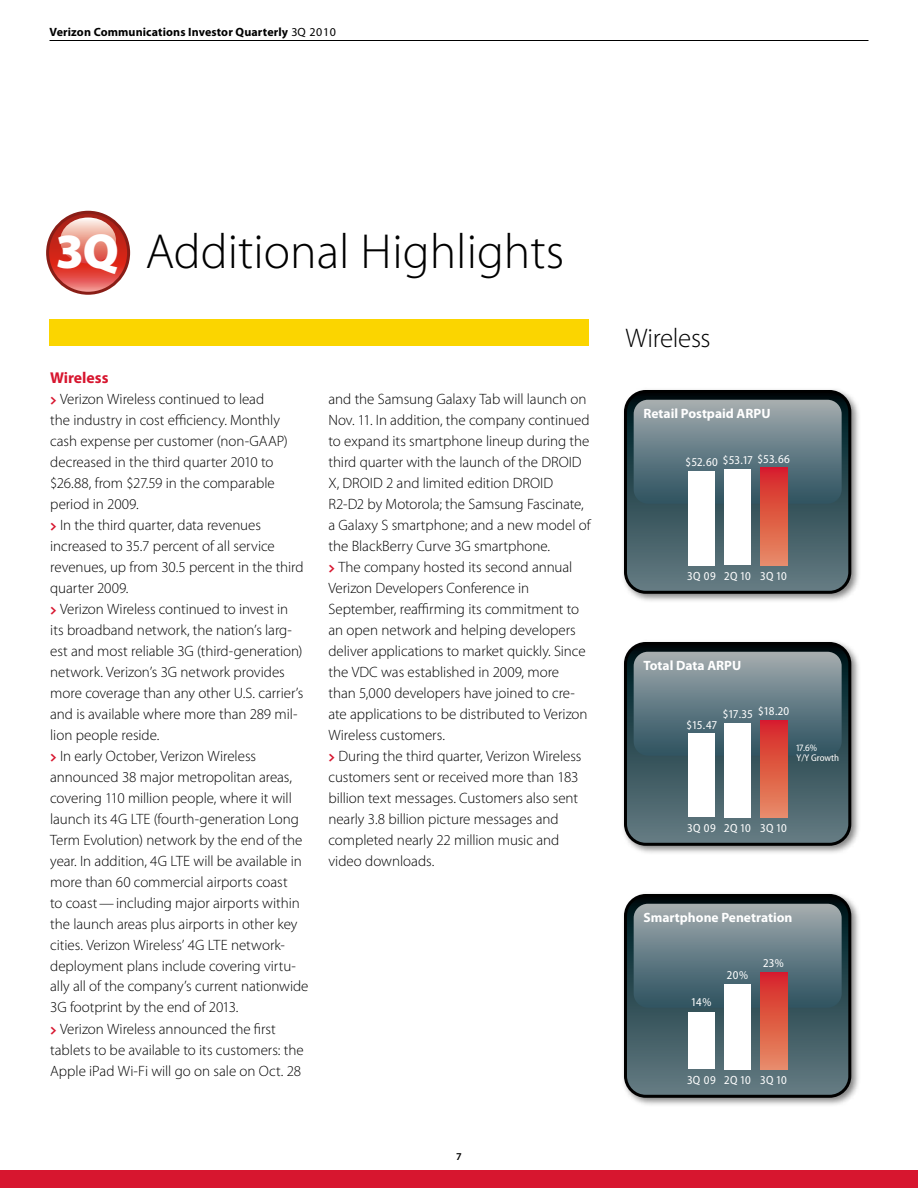
<style>
.page{position:relative;width:918px;height:1188px;background:#fff}
.page>*{position:absolute;margin:0;border:0;box-sizing:border-box;transform-origin:0 0}
.t1{font:300 49.5px "Myriad Pro";color:#000}
.t2{font:300 27px "Myriad Pro";color:#000}
.t3{font:700 15.75px "Myriad Pro";color:#d7162f}
.t4{font:300 15px/21px "Myriad Pro";letter-spacing:-.005em;color:#000}
.t5{font:700 13.5px "Myriad Pro";color:#fff}
.t6{font:semi-condensed 12px "Myriad Pro";letter-spacing:.05em;color:#fff}
.t7{font:700 12px "Myriad Pro";letter-spacing:.01em;color:#000}
.t8{font:600 10.5px "Myriad Pro";color:#000}
.t9{font:semi-condensed 9.75px/10.5px "Myriad Pro";color:#fff}
.s1{font-weight:400}
.s2{font-weight:900;color:#fff}
.s3{font-family:"The Serif";font-weight:700;font-size:13.35px;color:#d7162f}
</style>
<div class="page">
<div style="left:50px;top:320px;width:540px;height:26px;background:#fbd500"></div>
<svg style="left:48px;top:212px;width:81px;height:81px;background:#d33b32"></svg>
<div style="left:46px;top:211px;width:84px;height:84px;border:3px solid #891d16;border-radius:50%"></div>
<svg style="left:60px;top:218px;width:56px;height:45px;background:#e18073"></svg>
<img style="left:623px;top:389px;width:236px;height:212px">
<svg style="left:626px;top:392px;width:224px;height:200px;background:#465e65"></svg>
<div style="left:624px;top:390px;width:227px;height:204px;border:3px solid #000;border-radius:20px"></div>
<svg style="left:634px;top:400px;width:208px;height:104px;background:#6c818a"></svg>
<div style="left:760px;top:468px;width:28px;height:98px;background:linear-gradient(to bottom,#d62426,#e78e65)"></div>
<div style="left:724px;top:470px;width:28px;height:96px;background:#fff"></div>
<div style="left:688px;top:471px;width:28px;height:95px;background:#fff"></div>
<img style="left:623px;top:641px;width:236px;height:212px">
<svg style="left:626px;top:644px;width:224px;height:200px;background:#465e65"></svg>
<div style="left:624px;top:642px;width:227px;height:204px;border:3px solid #000;border-radius:20px"></div>
<svg style="left:634px;top:652px;width:208px;height:104px;background:#6b8189"></svg>
<div style="left:760px;top:720px;width:28px;height:98px;background:linear-gradient(to bottom,#d62426,#e78e65)"></div>
<div style="left:724px;top:723px;width:28px;height:95px;background:#fff"></div>
<div style="left:688px;top:734px;width:28px;height:84px;background:#fff"></div>
<img style="left:623px;top:893px;width:236px;height:212px">
<svg style="left:626px;top:896px;width:224px;height:200px;background:#465e65"></svg>
<div style="left:624px;top:894px;width:227px;height:204px;border:3px solid #000;border-radius:20px"></div>
<svg style="left:634px;top:904px;width:208px;height:104px;background:#697f88"></svg>
<div style="left:760px;top:972px;width:28px;height:98px;background:linear-gradient(to bottom,#d62426,#e78e65)"></div>
<div style="left:724px;top:984px;width:28px;height:86px;background:#fff"></div>
<div style="left:688px;top:1012px;width:28px;height:58px;background:#fff"></div>
<hr style="left:50px;top:40px;width:818px;height:1px;background:#000">
<div style="left:0;top:1170px;width:918px;height:18px;background:#d7162f"></div>
<p class="t7" style="left:50px;top:24px;width:288px">Verizon Communications Investor Quarterly <span class="s1">3Q 2010</span></p>
<h1 class="t1" style="left:57px;top:222px;width:509px"><span class="s2">3Q</span> Additional Highlights</h1>
<p class="t3" style="left:50px;top:367px;width:60px">Wireless</p>
<p class="t4" style="left:50px;top:388px;width:260px"><span class="s3">&gt;</span> Verizon Wireless continued to lead<br>the industry in cost efficiency. Monthly cash expense per customer (non-GAAP) decreased in the third quarter 2010 to $26.88, from $27.59 in the comparable period in 2009.<br><span class="s3">&gt;</span> I n the third quarter, data revenues increased to 35.7 percent of all service revenues, up from 30.5 percent in the third quarter 2009.<br><span class="s3">&gt;</span> Verizon Wireless continued to invest in<br>its broadband network, the nation’s larg&shy;est and most reliable 3G (third-generation) network. Verizon’s 3G network provides more coverage than any other U.S. carrier’s and is available where more than 289 mil&shy;lion people reside.<br><span class="s3">&gt;</span> I n early October, Verizon Wireless announced 38 major metropolitan areas, covering 110 million people, where it will launch its 4G LTE (fourth-generation Long Term Evolution) network by the end of the year. I n addition, 4G LTE will be available in more than 60 commercial airports coast<br>to coast—including major airports within the launch areas plus airports in other key cities. Verizon Wireless’ 4G LTE network&shy;deployment plans include covering virtu&shy;ally all of the company’s current nationwide 3G footprint by the end of 2013.<br><span class="s3">&gt;</span> Verizon Wireless announced the first tablets to be available to its customers: the Apple iPad Wi-Fi will go on sale on Oct. 28</p>
<p class="t4" style="left:328px;top:388px;width:264px">and the Samsung Galaxy Tab will launch on Nov. 11. I n addition, the company continued to expand its smartphone lineup during the third quarter with the launch of the DROI D X, DROI D 2 and limited edition DROI D R2-D2 by Motorola; the Samsung Fascinate, a Galaxy S smartphone; and a new model of the BlackBerry Curve 3G smartphone.<br><span class="s3">&gt;</span> The company hosted its second annual Verizon Developers Conference in September, reaffirming its commitment to an open network and helping developers deliver applications to market quickly. Since the VDC was established in 2009, more<br>than 5,000 developers have joined to cre&shy;ate applications to be distributed to Verizon Wireless customers.<br><span class="s3">&gt;</span> During the third quarter, Verizon Wireless customers sent or received more than 183 billion text messages. Customers also sent nearly 3.8 billion picture messages and completed nearly 22 million music and video downloads.</p>
<p class="t8" style="left:456px;top:1150px;width:7px">7</p>
<h2 class="t2" style="left:626px;top:321px;width:87px">Wireless</h2>
<p class="t5" style="left:644px;top:404px;width:129px">Retail Postpaid ARPU</p>
<p class="t6" style="left:685px;top:454px;width:34px">$52.60</p>
<p class="t6" style="left:757px;top:451px;width:34px">$53.66</p>
<p class="t6" style="left:723px;top:453px;width:31px">$53.17</p>
<p class="t6" style="left:687px;top:568px;width:30px">3Q 09</p>
<p class="t6" style="left:724px;top:568px;width:64px">2Q 10 3Q 10</p>
<p class="t5" style="left:644px;top:656px;width:99px">Total Data ARPU</p>
<p class="t6" style="left:758px;top:703px;width:33px">$18.20</p>
<p class="t6" style="left:723px;top:706px;width:31px">$17.35</p>
<p class="t6" style="left:687px;top:718px;width:32px">$15.47</p>
<p class="t9" style="left:796px;top:742px;width:44px">17.6%<br>Y/Y Growth</p>
<p class="t6" style="left:687px;top:820px;width:30px">3Q 09</p>
<p class="t6" style="left:724px;top:820px;width:64px">2Q 10 3Q 10</p>
<p class="t5" style="left:644px;top:908px;width:150px">Smartphone Penetration</p>
<p class="t6" style="left:692px;top:994px;width:21px">14%</p>
<p class="t6" style="left:727px;top:967px;width:22px">20%</p>
<p class="t6" style="left:764px;top:955px;width:22px">23%</p>
<p class="t6" style="left:687px;top:1072px;width:30px">3Q 09</p>
<p class="t6" style="left:724px;top:1072px;width:64px">2Q 10 3Q 10</p>
</div>
